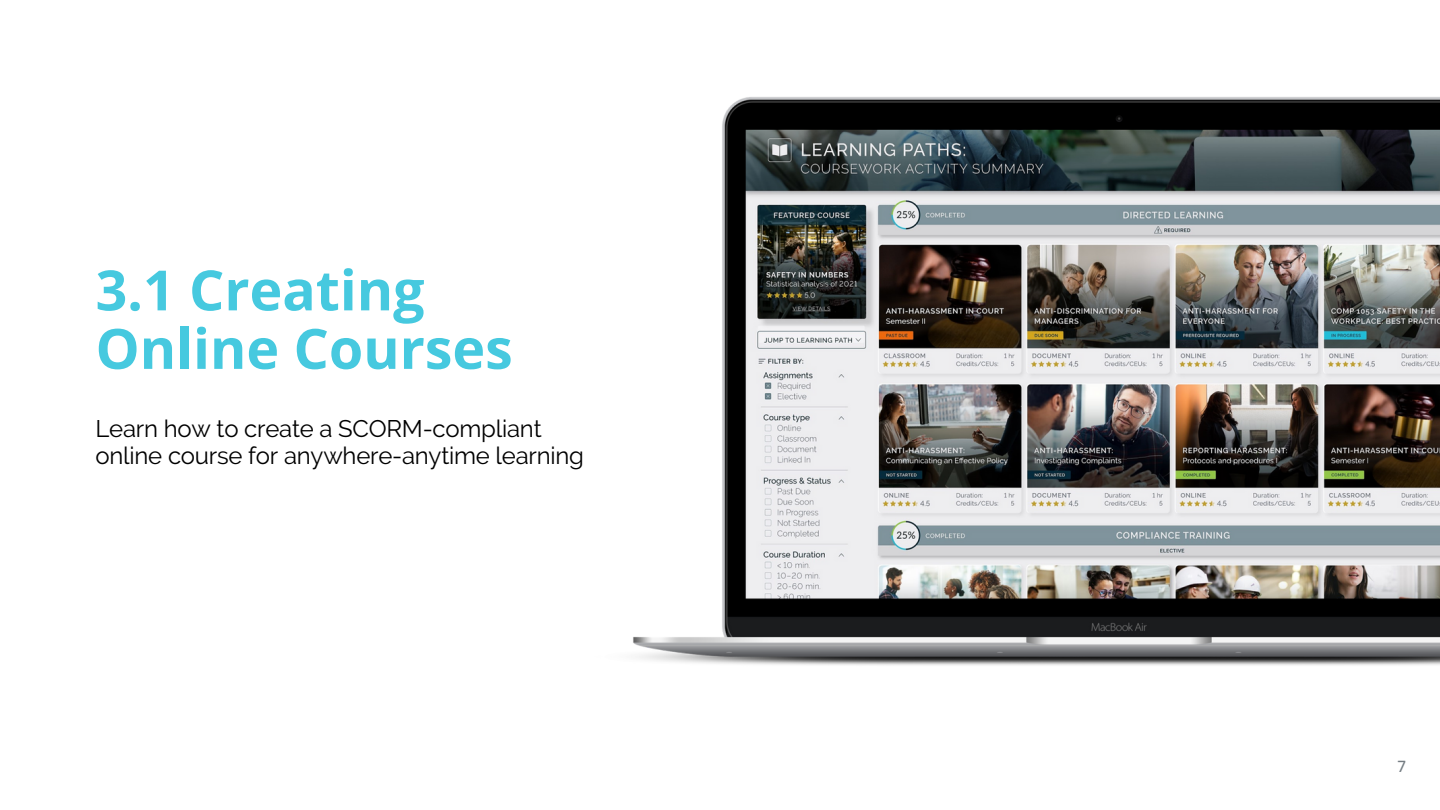
<style>
.page{position:relative;width:1440px;height:810px;background:#fff}
.page>*{position:absolute;margin:0;border:0;box-sizing:border-box;transform-origin:0 0}
.t1{font:700 55.5px/58.5px "Open Sans";color:#46c9df}
.t2{font:24px/27px "Raleway";letter-spacing:-.01em;color:#000}
.t3{font:18px "Calibri";color:#757d83}
</style>
<div class="page">
<img style="left:633px;top:97px;width:807px;height:568px">
<h1 class="t1" style="left:96px;top:260px;width:419px">3.1 Creating<br>Online Courses</h1>
<p class="t2" style="left:96px;top:415px;width:490px">Learn how to create a SCORM-compliant online course for anywhere-anytime learning</p>
<p class="t3" style="left:1397px;top:758px;width:11px">7</p>
</div>
